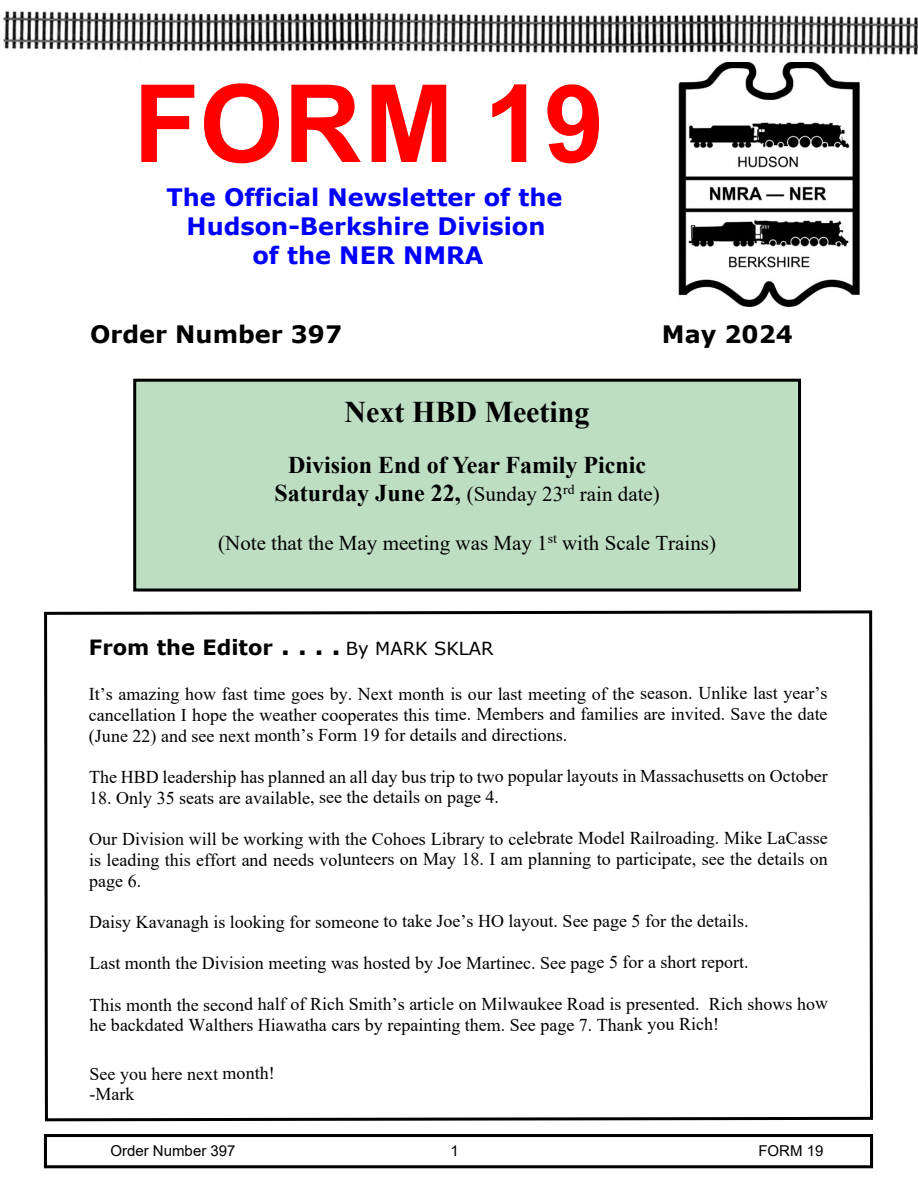
<style>
.page{position:relative;width:918px;height:1188px;background:#fff}
.page>*{position:absolute;margin:0;border:0;box-sizing:border-box;transform-origin:0 0}
.t1{font:700 108px "Arial";color:#f00}
.t2{font:700 30px "Times New Roman";color:#000}
.t3{font:700 24px/29.2px "Verdana";color:#00f;text-align:center}
.t4{font:700 24px "Times New Roman";color:#000}
.t5{font:700 24px "Verdana";color:#000}
.t6{font:21px "Times New Roman";color:#000}
.t7{font:700 21px "Verdana";color:#000}
.t8{font:18px/20.9px "Times New Roman";color:#000;text-align:justify}
.t9{font:15px "Arial";color:#000}
.s1{font-weight:700;font-size:24px}
.s2{font-size:24px}
.s3{font-weight:400;font-size:18px}
</style>
<div class="page">
<div style="left:44px;top:1134px;width:829px;height:34px;border:3px solid #000"></div>
<svg style="left:44px;top:610px;width:829px;height:512px"></svg>
<img style="left:678px;top:62px;width:182px;height:244px">
<img style="left:3px;top:10px;width:915px;height:45px">
<div style="left:135px;top:380px;width:665px;height:210px;background:#bedec3"></div>
<div style="left:133px;top:379px;width:668px;height:213px;border:3px solid #000"></div>
<h1 class="t1" style="left:133px;top:83px;width:472px">FORM 19</h1>
<h3 class="t3" style="left:166px;top:184px;width:397px">The Official Newsletter of the<br>Hudson-Berkshire Division<br>of the NER NMRA</h3>
<h3 class="t5" style="left:90px;top:324px;width:254px">Order Number 397</h3>
<h3 class="t5" style="left:662px;top:324px;width:132px">May 2024</h3>
<h2 class="t2" style="left:345px;top:402px;width:247px">Next HBD Meeting</h2>
<h3 class="t4" style="left:288px;top:457px;width:360px">Division End of Year Family Picnic</h3>
<p class="t6" style="left:274px;top:486px;width:387px"><span class="s1">Saturday June 22,</span> (Sunday 23<sup>rd</sup> rain date)</p>
<p class="t6" style="left:218px;top:535px;width:499px">(Note that the May meeting was May 1<sup>st</sup> with Scale Trains)</p>
<p class="t7" style="left:89px;top:639px;width:406px">From the Editor <span class="s2">. . . .</span> <span class="s3">By MARK SKLAR</span></p>
<p class="t8" style="left:89px;top:685px;width:740px">It’s amazing how fast time goes by. Next month is our last meeting of the season. Unlike last year’s cancellation I hope the weather cooperates this time. Members and families are invited. Save the date (June 22) and see next month’s Form 19 for details and directions.</p>
<p class="t8" style="left:89px;top:768px;width:740px">The HBD leadership has planned an all day bus trip to two popular layouts in Massachusetts on October</p>
<p class="t8" style="left:89px;top:789px;width:412px">18. Only 35 seats are available, see the details on page 4.</p>
<p class="t8" style="left:89px;top:830px;width:740px">Our Division will be working with the Cohoes Library to celebrate Model Railroading. Mike LaCasse is leading this effort and needs volunteers on May 18. I am planning to participate, see the details on page 6.</p>
<p class="t8" style="left:89px;top:913px;width:661px">Daisy Kavanagh is looking for someone to take Joe’s HO layout. See page 5 for the details.</p>
<p class="t8" style="left:89px;top:954px;width:661px">Last month the Division meeting was hosted by Joe Martinec. See page 5 for a short report.</p>
<p class="t8" style="left:89px;top:995px;width:740px">This month the second half of Rich Smith’s article on Milwaukee Road is presented. Rich shows how he backdated Walthers Hiawatha cars by repainting them. See page 7. Thank you Rich!</p>
<p class="t8" style="left:90px;top:1065px;width:187px">See you here next month! -Mark</p>
<p class="t9" style="left:110px;top:1145px;width:127px">Order Number 397</p>
<p class="t9" style="left:450px;top:1145px;width:10px">1</p>
<p class="t9" style="left:758px;top:1145px;width:67px">FORM 19</p>
</div>
